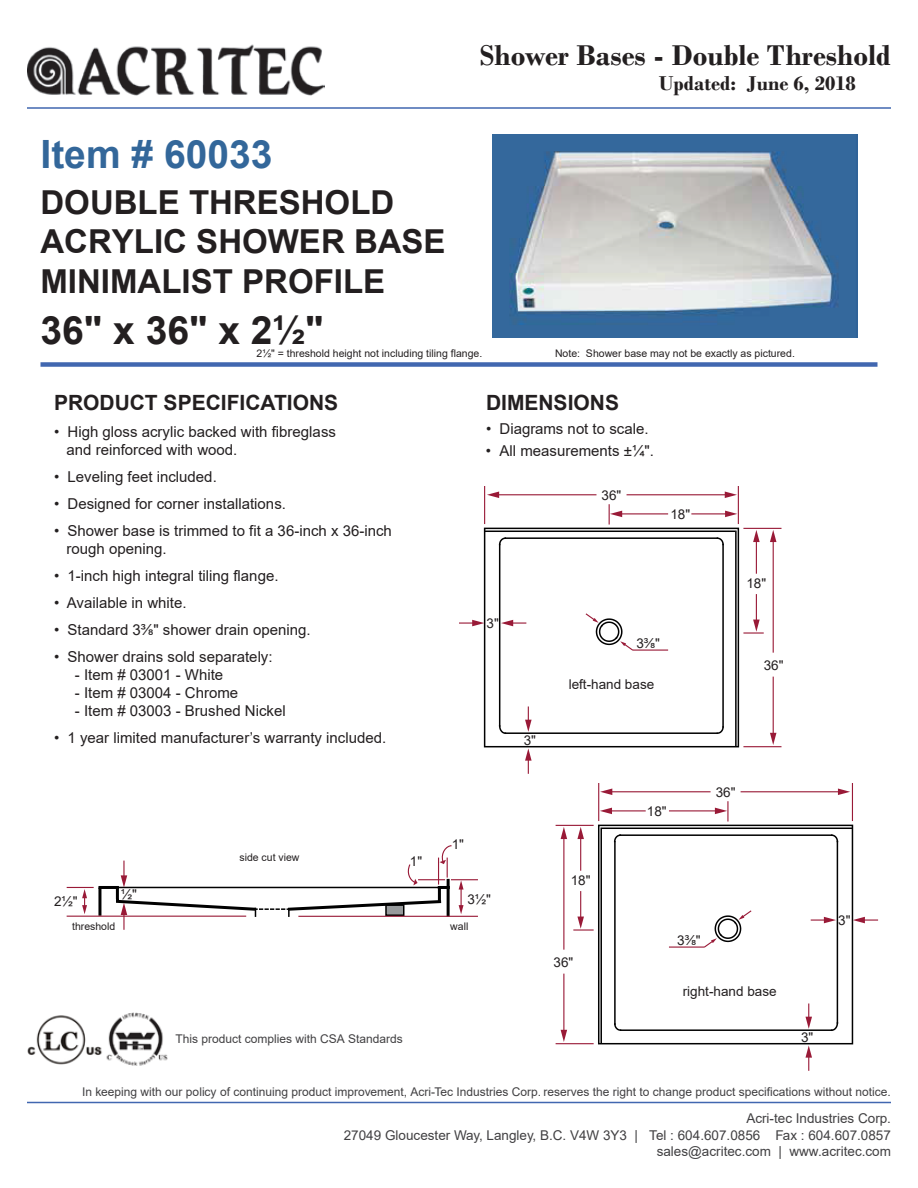
<style>
.page{position:relative;width:918px;height:1188px;background:#fff}
.page>*{position:absolute;margin:0;border:0;box-sizing:border-box;transform-origin:0 0}
.t1{font:700 39px "Arial";color:#231f20}
.t2{font:700 39px "Arial";color:#33679a}
.t3{font:700 33px/39.6px "Arial";color:#231f20}
.t4{font:700 30px "Bodoni";color:#231f20}
.t5{font:700 21px "Arial";color:#231f20}
.t6{font:700 21px "Bodoni";color:#231f20}
.t7{font:15px/18px "Arial";color:#231f20}
.t8{font:13.5px/16.2px "Arial";color:#414042;text-align:right}
.t9{font:13.5px "Arial";color:#231f20}
.t10{font:12px "Arial";color:#414042}
.t11{font:10.5px "Arial";color:#231f20}
</style>
<div class="page">
<img style="left:27px;top:44px;width:297px;height:52px">
<hr style="left:27px;top:1102px;width:864px;height:1px;background:#4167b0">
<hr style="left:27px;top:107px;width:864px;height:2px;background:#4167b0">
<div style="left:40px;top:362px;width:838px;height:5px;background:#4167b0"></div>
<hr style="left:98px;top:889px;width:3px;height:25px;background:#010101">
<hr style="left:100px;top:886px;width:17px;height:3px;background:#010101">
<hr style="left:67px;top:916px;width:179px;height:1px;background:#991a37">
<svg style="left:67px;top:887px;width:27px;height:27px"></svg>
<svg style="left:114px;top:845px;width:364px;height:85px"></svg>
<img style="left:27px;top:1012px;width:141px;height:54px">
<hr style="left:484px;top:486px;width:1px;height:38px;background:#991a37">
<hr style="left:738px;top:486px;width:1px;height:38px;background:#991a37">
<hr style="left:497px;top:494px;width:99px;height:1px;background:#991a37">
<svg style="left:487px;top:492px;width:12px;height:6px"></svg>
<hr style="left:627px;top:494px;width:100px;height:1px;background:#991a37">
<svg style="left:725px;top:492px;width:12px;height:6px"></svg>
<hr style="left:633px;top:650px;width:35px;height:1px;background:#991a37">
<svg style="left:585px;top:613px;width:49px;height:38px"></svg>
<div style="left:484px;top:528px;width:255px;height:219px;border:2px solid #010101"></div>
<hr style="left:486px;top:531px;width:248px;height:1px;background:#010101">
<hr style="left:735px;top:531px;width:2px;height:215px;background:#010101">
<hr style="left:499px;top:544px;width:1px;height:182px;background:#010101">
<hr style="left:505px;top:732px;width:212px;height:2px;background:#010101">
<hr style="left:722px;top:544px;width:2px;height:183px;background:#010101">
<hr style="left:505px;top:537px;width:212px;height:2px;background:#010101">
<svg style="left:498px;top:724px;width:9px;height:10px"></svg>
<svg style="left:498px;top:537px;width:9px;height:9px"></svg>
<svg style="left:716px;top:725px;width:8px;height:9px"></svg>
<svg style="left:716px;top:537px;width:8px;height:9px"></svg>
<hr style="left:620px;top:513px;width:48px;height:1px;background:#991a37">
<svg style="left:609px;top:504px;width:13px;height:21px"></svg>
<hr style="left:691px;top:513px;width:36px;height:1px;background:#991a37">
<svg style="left:725px;top:511px;width:12px;height:6px"></svg>
<hr style="left:743px;top:528px;width:39px;height:1px;background:#991a37">
<hr style="left:743px;top:746px;width:39px;height:1px;background:#991a37">
<hr style="left:773px;top:540px;width:1px;height:113px;background:#991a37">
<svg style="left:770px;top:530px;width:6px;height:12px"></svg>
<hr style="left:773px;top:677px;width:1px;height:58px;background:#991a37">
<svg style="left:770px;top:733px;width:6px;height:12px"></svg>
<hr style="left:743px;top:632px;width:21px;height:2px;background:#991a37">
<hr style="left:756px;top:540px;width:1px;height:34px;background:#991a37">
<svg style="left:753px;top:530px;width:7px;height:12px"></svg>
<svg style="left:753px;top:594px;width:7px;height:38px"></svg>
<svg style="left:525px;top:707px;width:7px;height:25px"></svg>
<svg style="left:525px;top:748px;width:7px;height:26px"></svg>
<svg style="left:459px;top:620px;width:25px;height:6px"></svg>
<svg style="left:501px;top:620px;width:25px;height:6px"></svg>
<hr style="left:852px;top:783px;width:1px;height:38px;background:#991a37">
<hr style="left:598px;top:783px;width:1px;height:38px;background:#991a37">
<hr style="left:741px;top:791px;width:99px;height:1px;background:#991a37">
<svg style="left:838px;top:789px;width:12px;height:6px"></svg>
<hr style="left:610px;top:791px;width:101px;height:1px;background:#991a37">
<svg style="left:600px;top:789px;width:12px;height:6px"></svg>
<hr style="left:669px;top:947px;width:35px;height:1px;background:#991a37">
<svg style="left:703px;top:910px;width:49px;height:38px"></svg>
<div style="left:598px;top:825px;width:255px;height:219px;border:2px solid #010101"></div>
<hr style="left:603px;top:828px;width:249px;height:1px;background:#010101">
<hr style="left:600px;top:828px;width:2px;height:215px;background:#010101">
<hr style="left:837px;top:841px;width:1px;height:182px;background:#010101">
<hr style="left:621px;top:1029px;width:211px;height:2px;background:#010101">
<hr style="left:614px;top:842px;width:2px;height:182px;background:#010101">
<hr style="left:620px;top:834px;width:212px;height:2px;background:#010101">
<svg style="left:830px;top:1021px;width:9px;height:10px"></svg>
<svg style="left:830px;top:834px;width:9px;height:9px"></svg>
<svg style="left:614px;top:1022px;width:8px;height:9px"></svg>
<svg style="left:613px;top:834px;width:9px;height:9px"></svg>
<hr style="left:727px;top:801px;width:2px;height:21px;background:#991a37">
<hr style="left:669px;top:810px;width:48px;height:1px;background:#991a37">
<svg style="left:715px;top:808px;width:12px;height:6px"></svg>
<hr style="left:610px;top:810px;width:36px;height:1px;background:#991a37">
<svg style="left:600px;top:808px;width:12px;height:6px"></svg>
<hr style="left:556px;top:825px;width:38px;height:1px;background:#991a37">
<hr style="left:556px;top:1043px;width:38px;height:1px;background:#991a37">
<hr style="left:563px;top:837px;width:1px;height:113px;background:#991a37">
<svg style="left:561px;top:827px;width:6px;height:12px"></svg>
<hr style="left:563px;top:974px;width:1px;height:58px;background:#991a37">
<svg style="left:561px;top:1030px;width:6px;height:12px"></svg>
<hr style="left:573px;top:929px;width:21px;height:2px;background:#991a37">
<hr style="left:580px;top:837px;width:1px;height:34px;background:#991a37">
<svg style="left:577px;top:827px;width:7px;height:12px"></svg>
<svg style="left:577px;top:891px;width:7px;height:38px"></svg>
<svg style="left:805px;top:1004px;width:7px;height:25px"></svg>
<svg style="left:805px;top:1045px;width:7px;height:26px"></svg>
<svg style="left:853px;top:917px;width:25px;height:6px"></svg>
<svg style="left:811px;top:917px;width:25px;height:6px"></svg>
<img style="left:493px;top:135px;width:364px;height:203px">
<h1 class="t2" style="left:40px;top:127px;width:233px">Item # 60033</h1>
<h2 class="t3" style="left:40px;top:182px;width:407px">DOUBLE THRESHOLD<br>ACRYLIC SHOWER BASE<br>MINIMALIST PROFILE</h2>
<h1 class="t1" style="left:40px;top:303px;width:285px">36" x 36" x 2½"</h1>
<h3 class="t4" style="left:480px;top:37px;width:413px">Shower Bases - Double Threshold</h3>
<h3 class="t6" style="left:659px;top:70px;width:199px">Updated: June 6, 2018</h3>
<p class="t11" style="left:256px;top:346px;width:227px">2½" = threshold height not including tiling flange.</p>
<p class="t11" style="left:555px;top:346px;width:241px">Note: Shower base may not be exactly as pictured.</p>
<h3 class="t5" style="left:54px;top:387px;width:286px">PRODUCT SPECIFICATIONS</h3>
<p class="t7" style="left:67px;top:422px;width:271px;text-indent:-13px">• High gloss acrylic backed with fibreglass and reinforced with wood.</p>
<p class="t7" style="left:54px;top:467px;width:164px">• Leveling feet included.</p>
<p class="t7" style="left:54px;top:494px;width:234px">• Designed for corner installations.</p>
<p class="t7" style="left:67px;top:521px;width:327px;text-indent:-13px">• Shower base is trimmed to fit a 36-inch x 36-inch rough opening.</p>
<p class="t7" style="left:54px;top:566px;width:226px">• 1-inch high integral tiling flange.</p>
<p class="t7" style="left:54px;top:593px;width:134px">• Available in white.</p>
<p class="t7" style="left:54px;top:620px;width:258px">• Standard 3⅜" shower drain opening.</p>
<p class="t7" style="left:54px;top:647px;width:220px">• Shower drains sold separately:</p>
<p class="t7" style="left:75px;top:665px;width:150px">- Item # 03001 - White</p>
<p class="t7" style="left:75px;top:683px;width:165px">- Item # 03004 - Chrome</p>
<p class="t7" style="left:75px;top:701px;width:212px">- Item # 03003 - Brushed Nickel</p>
<p class="t7" style="left:54px;top:728px;width:334px">• 1 year limited manufacturer’s warranty included.</p>
<h3 class="t5" style="left:486px;top:387px;width:135px">DIMENSIONS</h3>
<p class="t7" style="left:486px;top:419px;width:164px">• Diagrams not to scale.</p>
<p class="t7" style="left:486px;top:442px;width:170px">• All measurements ±¼".</p>
<p class="t9" style="left:602px;top:486px;width:21px">36"</p>
<p class="t9" style="left:670px;top:505px;width:21px">18"</p>
<p class="t9" style="left:487px;top:613px;width:14px">3"</p>
<p class="t9" style="left:524px;top:731px;width:14px">3"</p>
<p class="t9" style="left:636px;top:634px;width:25px">3⅜"</p>
<p class="t9" style="left:569px;top:675px;width:87px">left-hand base</p>
<p class="t9" style="left:746px;top:574px;width:21px">18"</p>
<p class="t9" style="left:764px;top:656px;width:21px">36"</p>
<p class="t9" style="left:54px;top:892px;width:25px">2½"</p>
<p class="t9" style="left:121px;top:885px;width:18px">½"</p>
<p class="t11" style="left:239px;top:850px;width:62px">side cut view</p>
<p class="t9" style="left:410px;top:852px;width:14px">1"</p>
<p class="t9" style="left:452px;top:835px;width:14px">1"</p>
<p class="t9" style="left:467px;top:890px;width:25px">3½"</p>
<p class="t11" style="left:72px;top:919px;width:45px">threshold</p>
<p class="t11" style="left:450px;top:919px;width:20px">wall</p>
<p class="t9" style="left:571px;top:871px;width:21px">18"</p>
<p class="t9" style="left:554px;top:953px;width:21px">36"</p>
<p class="t9" style="left:647px;top:802px;width:21px">18"</p>
<p class="t9" style="left:716px;top:783px;width:21px">36"</p>
<p class="t9" style="left:677px;top:931px;width:25px">3⅜"</p>
<p class="t10" style="left:176px;top:1030px;width:229px">This product complies with CSA Standards</p>
<p class="t9" style="left:683px;top:982px;width:95px">right-hand base</p>
<p class="t9" style="left:801px;top:1028px;width:14px">3"</p>
<p class="t9" style="left:838px;top:910px;width:14px">3"</p>
<p class="t10" style="left:82px;top:1083px;width:810px">In keeping with our policy of continuing product improvement, Acri-Tec Industries Corp. reserves the right to change product specifications without notice.</p>
<p class="t8" style="left:344px;top:1110px;width:549px">Acri-tec Industries Corp.<br>27049 Gloucester Way, Langley, B.C. V4W 3Y3 | Tel : 604.607.0856 Fax : 604.607.0857 sales@acritec.com | www.acritec.com</p>
</div>
